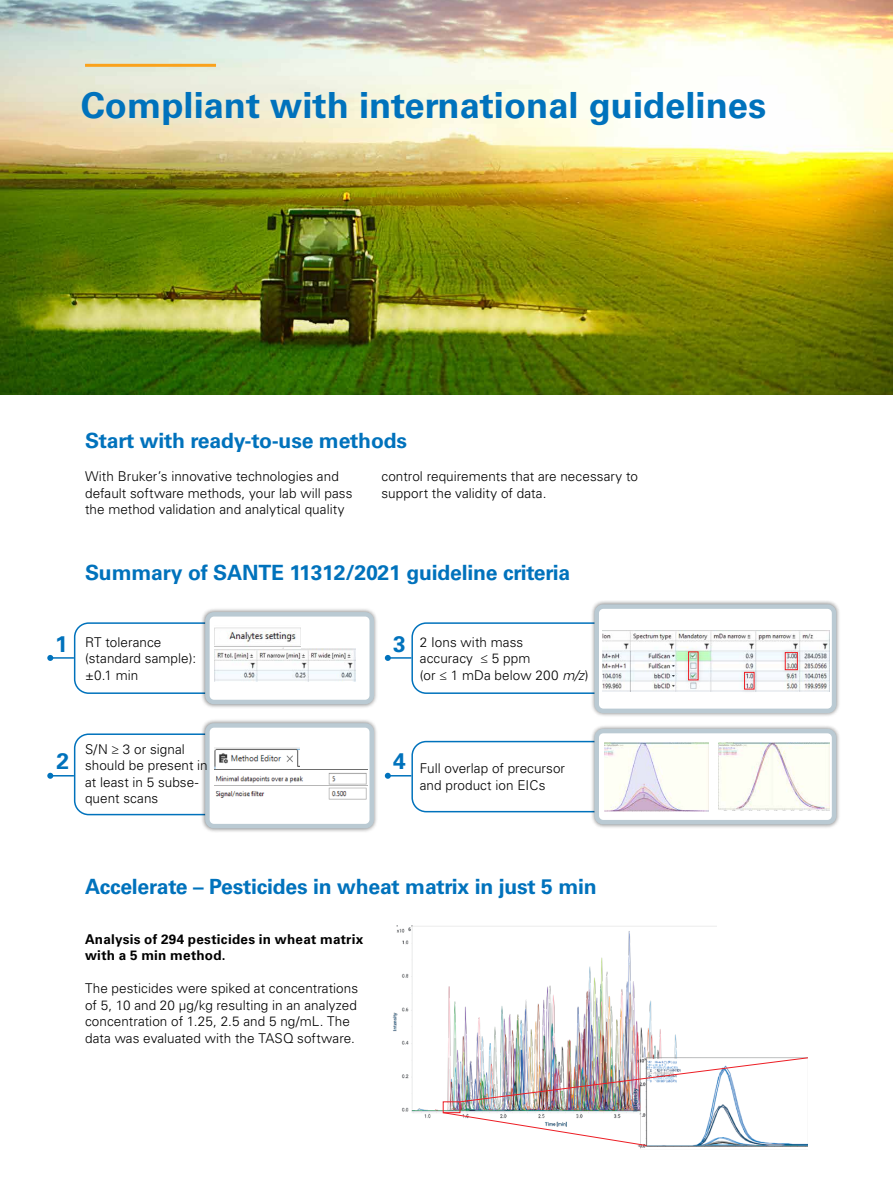
<style>
.page{position:relative;width:893px;height:1187px;background:#fff}
.page>*{position:absolute;margin:0;border:0;box-sizing:border-box;transform-origin:0 0}
.t1{font:700 36px "Univers LT Std";color:#0072bc}
.t2{font:700 22.5px "Univers LT Std";color:#0072bc}
.t3{font:700 21px "Univers LT Std";letter-spacing:-.01em;color:#0072bc}
.t4{font:300 13.5px/16.5px "Univers LT Std";letter-spacing:.005em;color:#000}
.t5{font:700 13.5px/16.5px "Univers LT Std";letter-spacing:.02em;color:#000}
.s1{font-style:italic}
</style>
<div class="page">
<img style="left:0;top:0;width:893px;height:394px">
<div style="left:74px;top:622px;width:166px;height:72px;border:2px solid #0072bc;border-radius:14px"></div>
<div style="left:411px;top:622px;width:202px;height:72px;border:2px solid #0072bc;border-radius:14px"></div>
<div style="left:411px;top:740px;width:202px;height:72px;border:2px solid #0072bc;border-radius:14px"></div>
<div style="left:74px;top:733px;width:166px;height:82px;border:2px solid #0072bc;border-radius:14px"></div>
<div style="left:200px;top:607px;width:179px;height:102px;background:#000;opacity:.5"></div>
<div style="left:207px;top:614px;width:165px;height:88px;background:#fff;border-radius:7px"></div>
<div style="left:205px;top:612px;width:169px;height:92px;border:4px solid #bacad3;border-radius:7px"></div>
<div style="left:590px;top:599px;width:251px;height:118px;background:#000;opacity:.5"></div>
<div style="left:597px;top:606px;width:237px;height:104px;background:#fff;border-radius:7px"></div>
<div style="left:594px;top:604px;width:242px;height:109px;border:4px solid #bacad3;border-radius:7px"></div>
<div style="left:590px;top:724px;width:251px;height:104px;background:#000;opacity:.5"></div>
<div style="left:597px;top:731px;width:237px;height:91px;background:#fff;border-radius:7px"></div>
<div style="left:594px;top:728px;width:242px;height:96px;border:4px solid #bacad3;border-radius:7px"></div>
<div style="left:200px;top:718px;width:179px;height:115px;background:#000;opacity:.5"></div>
<div style="left:207px;top:725px;width:165px;height:101px;background:#fff;border-radius:7px"></div>
<div style="left:205px;top:723px;width:169px;height:105px;border:4px solid #bacad3;border-radius:7px"></div>
<img style="left:214px;top:648px;width:141px;height:34px">
<img style="left:214px;top:747px;width:85px;height:22px">
<img style="left:214px;top:769px;width:153px;height:30px">
<img style="left:604px;top:742px;width:105px;height:69px">
<img style="left:719px;top:742px;width:111px;height:68px">
<img style="left:392px;top:925px;width:325px;height:194px">
<img style="left:631px;top:1102px;width:177px;height:47px">
<div style="left:443px;top:1101px;width:17px;height:11px;border:1px solid #ed1d24"></div>
<img style="left:459px;top:1056px;width:349px;height:46px">
<svg style="left:442px;top:1111px;width:205px;height:35px"></svg>
<svg style="left:47px;top:655px;width:27px;height:6px"></svg>
<svg style="left:385px;top:655px;width:26px;height:6px"></svg>
<svg style="left:47px;top:772px;width:27px;height:6px"></svg>
<svg style="left:385px;top:772px;width:26px;height:6px"></svg>
<img style="left:214px;top:627px;width:87px;height:21px">
<div style="left:219px;top:630px;width:8px;height:10px;background:#fff;border-radius:50%"></div>
<img style="left:602px;top:630px;width:227px;height:61px">
<div style="left:683px;top:646px;width:20px;height:38px;background:#000;opacity:.25"></div>
<div style="left:688px;top:651px;width:10px;height:29px;border:1px solid #ed1d24"></div>
<div style="left:739px;top:667px;width:20px;height:27px;background:#000;opacity:.25"></div>
<div style="left:744px;top:672px;width:10px;height:17px;border:1px solid #ed1d24"></div>
<div style="left:780px;top:647px;width:22px;height:27px;background:#000;opacity:.25"></div>
<div style="left:785px;top:652px;width:13px;height:18px;border:1px solid #ed1d24"></div>
<hr style="left:85px;top:64px;width:131px;height:3px;background:#faa21b">
<h1 class="t1" style="left:81px;top:84px;width:687px">Compliant with international guidelines</h1>
<h2 class="t2" style="left:55px;top:631px;width:14px">1</h2>
<h3 class="t3" style="left:85px;top:428px;width:323px">Start with ready-to-use methods</h3>
<p class="t4" style="left:85px;top:468px;width:269px">With Bruker’s innovative technologies and default software methods, your lab will pass the method validation and analytical quality</p>
<p class="t4" style="left:381px;top:468px;width:258px">control requirements that are necessary to support the validity of data.</p>
<h3 class="t3" style="left:85px;top:560px;width:487px">Summary of SANTE 11312/2021 guideline criteria</h3>
<h2 class="t2" style="left:393px;top:631px;width:14px">3</h2>
<p class="t4" style="left:85px;top:634px;width:113px">RT tolerance (standard sample): ±0.1 min</p>
<p class="t4" style="left:420px;top:634px;width:170px">2 Ions with mass<br>accuracy ≤ 5 ppm<br>(or ≤ 1 mDa below 200 <span class="s1">m/z</span>)</p>
<h2 class="t2" style="left:57px;top:748px;width:14px">2</h2>
<p class="t4" style="left:85px;top:740px;width:124px">S/N ≥ 3 or signal should be present in at least in 5 subse&shy;quent scans</p>
<h2 class="t2" style="left:393px;top:748px;width:14px">4</h2>
<p class="t4" style="left:420px;top:760px;width:147px">Full overlap of precursor and product ion EICs</p>
<h3 class="t3" style="left:85px;top:874px;width:513px">Accelerate – Pesticides in wheat matrix in just 5 min</h3>
<p class="t5" style="left:85px;top:930px;width:280px">Analysis of 294 pesticides in wheat matrix with a 5 min method.</p>
<p class="t4" style="left:85px;top:980px;width:275px">The pesticides were spiked at concentrations of 5, 10 and 20 μg/kg resulting in an analyzed concentration of 1.25, 2.5 and 5 ng/mL. The data was evaluated with the TASQ software.</p>
</div>
